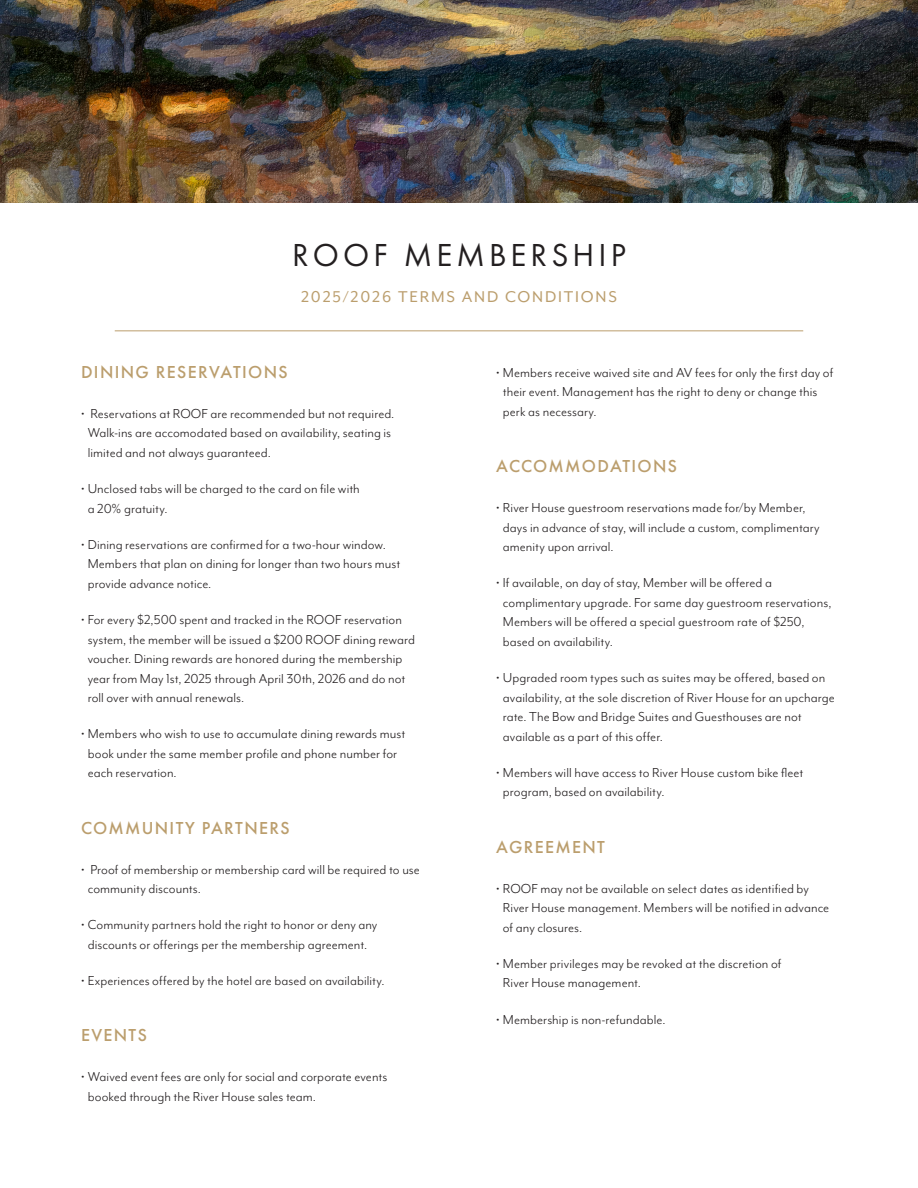
<style>
.page{position:relative;width:918px;height:1188px;background:#fff}
.page>*{position:absolute;margin:0;border:0;box-sizing:border-box;transform-origin:0 0}
.t1{font:33px "Futura PT";letter-spacing:.125em;color:#231f20}
.t2{font:500 18px "Futura PT";letter-spacing:.075em;color:#bb9e6d}
.t3{font:18px "Mr Eaves Mod OT";letter-spacing:.1em;color:#bb9e6d}
.t4{font:15px/19.5px "Mr Eaves Mod OT";letter-spacing:.005em;color:#231f20}
</style>
<div class="page">
<img style="left:0;top:0;width:918px;height:202px">
<hr style="left:115px;top:330px;width:688px;height:1px;background:#bb9e6d">
<p class="t1" style="left:292px;top:235px;width:335px">ROOF MEMBERSHIP</p>
<p class="t3" style="left:301px;top:287px;width:317px">2025/2026 TERMS AND CONDITIONS</p>
<p class="t2" style="left:81px;top:361px;width:208px">DINING RESERVATIONS</p>
<p class="t4" style="left:88px;top:403px;width:308px;text-indent:-7px">• Reservations at ROOF are recommended but not required.<br>Walk-ins are accomodated based on availability, seating is limited and not always guaranteed.</p>
<p class="t4" style="left:88px;top:479px;width:274px;text-indent:-7px">• Unclosed tabs will be charged to the card on file with a 20% gratuity.</p>
<p class="t4" style="left:88px;top:534px;width:314px;text-indent:-7px">• Dining reservations are confirmed for a two-hour window.<br>Members that plan on dining for longer than two hours must provide advance notice.</p>
<p class="t4" style="left:88px;top:610px;width:329px;text-indent:-7px">• For every $2,500 spent and tracked in the ROOF reservation system, the member will be issued a $200 ROOF dining reward voucher. Dining rewards are honored during the membership year from May 1st, 2025 through April 30th, 2026 and do not roll over with annual renewals.</p>
<p class="t4" style="left:88px;top:724px;width:319px;text-indent:-7px">• Members who wish to use to accumulate dining rewards must book under the same member profile and phone number for each reservation.</p>
<p class="t2" style="left:81px;top:817px;width:210px">COMMUNITY PARTNERS</p>
<p class="t4" style="left:88px;top:859px;width:334px;text-indent:-7px">• Proof of membership or membership card will be required to use community discounts.</p>
<p class="t4" style="left:81px;top:915px;width:298px;text-align:center">• Community partners hold the right to honor or deny any discounts or offerings per the membership agreement.</p>
<p class="t4" style="left:81px;top:971px;width:305px">• Experiences offered by the hotel are based on availability.</p>
<p class="t2" style="left:81px;top:1025px;width:67px">EVENTS</p>
<p class="t4" style="left:88px;top:1067px;width:301px;text-indent:-7px">• Waived event fees are only for social and corporate events booked through the River House sales team.</p>
<p class="t4" style="left:503px;top:363px;width:332px;text-indent:-7px">• Members receive waived site and AV fees for only the first day of their event. Management has the right to deny or change this perk as necessary.</p>
<p class="t2" style="left:496px;top:456px;width:183px">ACCOMMODATIONS</p>
<p class="t4" style="left:503px;top:498px;width:318px;text-indent:-7px">• River House guestroom reservations made for/by Member, days in advance of stay, will include a custom, complimentary amenity upon arrival.</p>
<p class="t4" style="left:503px;top:573px;width:330px;text-indent:-7px">• If available, on day of stay, Member will be offered a complimentary upgrade. For same day guestroom reservations, Members will be offered a special guestroom rate of $250, based on availability.</p>
<p class="t4" style="left:503px;top:668px;width:333px;text-indent:-7px">• Upgraded room types such as suites may be offered, based on availability, at the sole discretion of River House for an upcharge rate. The Bow and Bridge Suites and Guesthouses are not available as a part of this offer.</p>
<p class="t4" style="left:503px;top:763px;width:302px;text-indent:-7px">• Members will have access to River House custom bike fleet program, based on availability.</p>
<p class="t2" style="left:496px;top:836px;width:110px">AGREEMENT</p>
<p class="t4" style="left:503px;top:878px;width:328px;text-indent:-7px">• ROOF may not be available on select dates as identified by<br>River House management. Members will be notified in advance of any closures.</p>
<p class="t4" style="left:503px;top:954px;width:280px;text-indent:-7px">• Member privileges may be revoked at the discretion of<br>River House management.</p>
<p class="t4" style="left:496px;top:1009px;width:171px">• Membership is non-refundable.</p>
</div>
